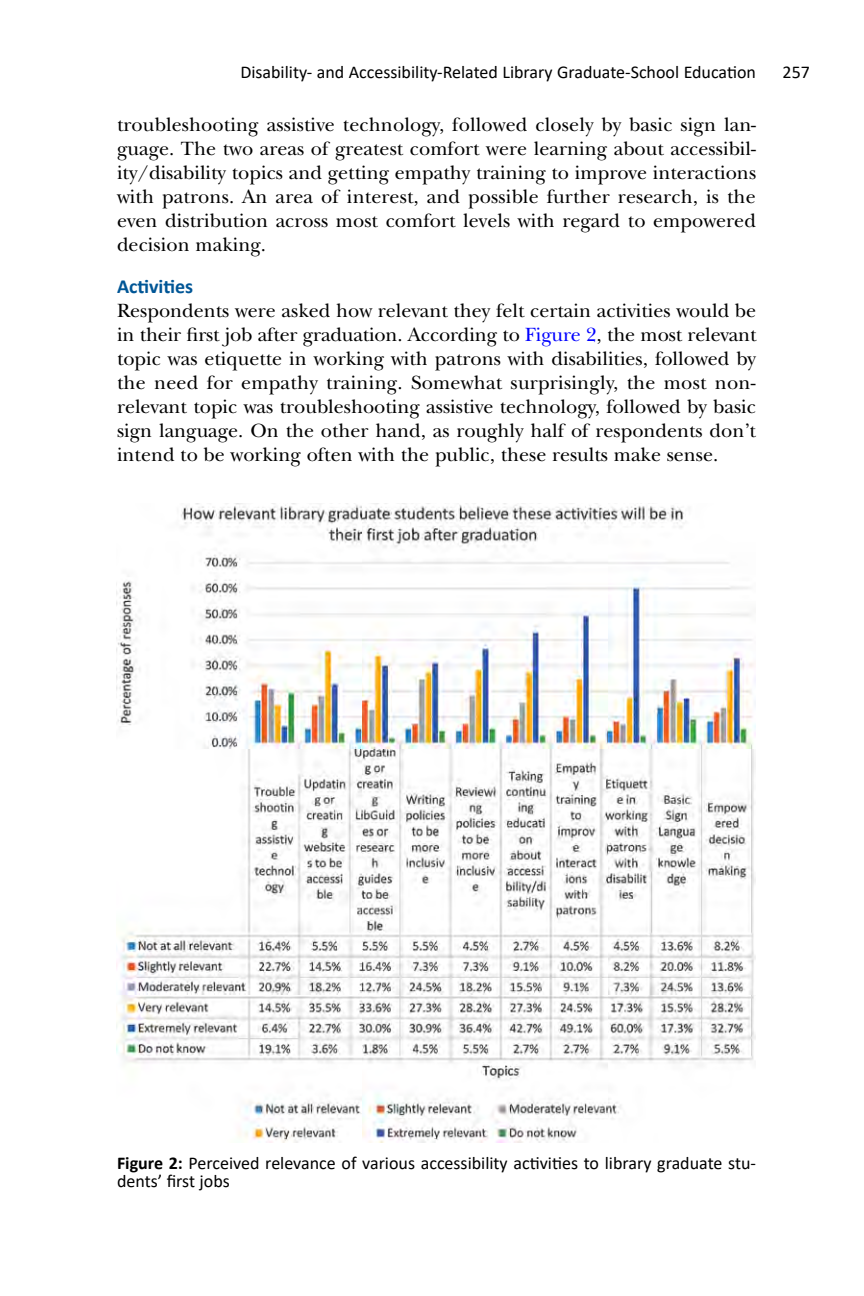
<style>
.page{position:relative;width:864px;height:1296px;background:#fff}
.page>*{position:absolute;margin:0;border:0;box-sizing:border-box;transform-origin:0 0}
.TxtNI{font:20px/24px "New Baskerville Std";color:#000;text-align:justify}
.t1{font:700 20px "Calibri";color:#005696}
.FigT{font:18px/18px "Calibri";color:#000}
.s1{color:#00f}
.s2{font-weight:700}
</style>
<div class="page">
<img style="left:117px;top:503px;width:638px;height:639px">
<p class="FigT" style="left:240px;top:63px;width:517px">Disability- and Accessibility-Related Library Graduate-School Education</p>
<p class="FigT" style="left:783px;top:63px;width:29px">257</p>
<p class="TxtNI" style="left:117px;top:112px;width:641px">troubleshooting assistive technology, followed closely by basic sign lan&shy;guage. The two areas of greatest comfort were learning about accessibil&shy;ity/disability topics and getting empathy training to improve interactions with patrons. An area of interest, and possible further research, is the even distribution across most comfort levels with regard to empowered decision making.</p>
<h2 class="t1" style="left:117px;top:272px;width:78px">Activities</h2>
<p class="TxtNI" style="left:117px;top:298px;width:641px">Respondents were asked how relevant they felt certain activities would be in their first job after graduation. According to <span class="s1">Figure 2</span>, the most relevant topic was etiquette in working with patrons with disabilities, followed by the need for empathy training. Somewhat surprisingly, the most non&shy;relevant topic was troubleshooting assistive technology, followed by basic sign language. On the other hand, as roughly half of respondents don’t intend to be working often with the public, these results make sense.</p>
<p class="FigT" style="left:117px;top:1153px;width:640px"><span class="s2">Figure 2:</span> Perceived relevance of various accessibility activities to library graduate stu&shy;dents’ first jobs</p>
</div>
